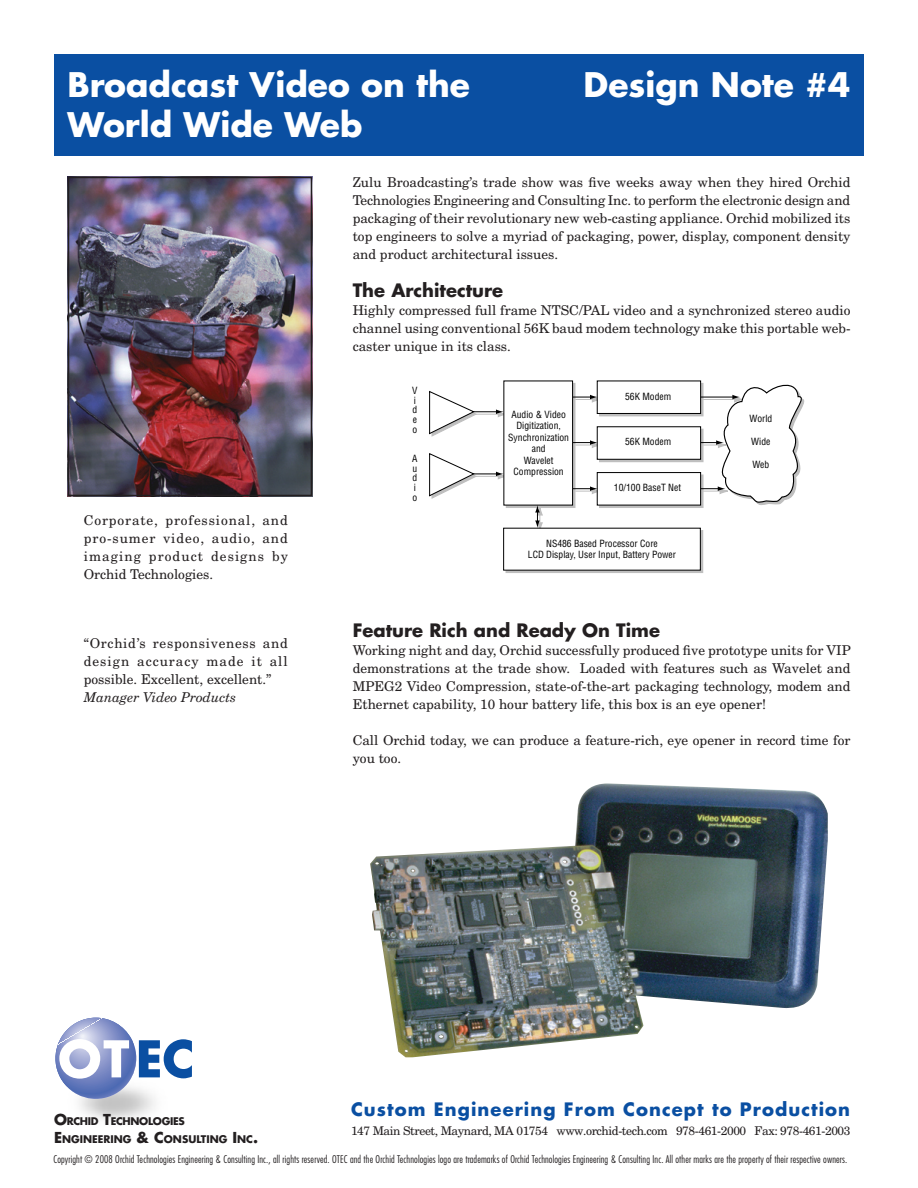
<style>
.page{position:relative;width:918px;height:1188px;background:#fff}
.page>*{position:absolute;margin:0;border:0;box-sizing:border-box;transform-origin:0 0}
.Headline_White{font:700 33px/39.6px "Futura";color:#fff}
.Headline_White_R{font:700 33px "Futura";color:#fff}
.t1{font:700 18px "Futura";letter-spacing:.06em;color:#0a4fa2}
.Sub_Head{font:700 18px "Futura";color:#231f20}
.Body_Text-back{font:13.5px/18px "New Century Schlbk";color:#231f20;text-align:justify}
.Body_Text-back-2{font:italic 13.5px "New Century Schlbk";color:#231f20}
.t2{font:12px "New Century Schlbk";letter-spacing:-.035em;color:#231f20}
.t3{font:300 condensed 10.35px "Futura";letter-spacing:.01em;color:#231f20}
.t4{font:700 10.35px/17.7px "Futura";color:#231f20}
.t5{font:condensed 9.75px/9.8px "Helvetica";color:#000;text-align:center}
.s1{font-size:14.7px}
</style>
<div class="page">
<svg style="left:55px;top:1018px;width:137px;height:87px"></svg>
<div style="left:54px;top:54px;width:810px;height:101px;background:#0a4fa2"></div>
<div style="left:506px;top:383px;width:69px;height:125px;border:1px solid #bfbfbf"></div>
<div style="left:599px;top:383px;width:104px;height:33px;border:1px solid #bfbfbf"></div>
<div style="left:599px;top:429px;width:104px;height:33px;border:1px solid #bfbfbf"></div>
<div style="left:599px;top:475px;width:104px;height:33px;border:1px solid #bfbfbf"></div>
<div style="left:506px;top:530px;width:197px;height:43px;border:1px solid #bfbfbf"></div>
<div style="left:503px;top:380px;width:70px;height:126px;background:#fff;border:1px solid #000"></div>
<div style="left:597px;top:380px;width:104px;height:34px;background:#fff;border:1px solid #000"></div>
<div style="left:597px;top:426px;width:104px;height:34px;background:#fff;border:1px solid #000"></div>
<div style="left:597px;top:472px;width:104px;height:34px;background:#fff;border:1px solid #000"></div>
<div style="left:503px;top:528px;width:198px;height:43px;background:#fff"></div>
<svg style="left:573px;top:395px;width:26px;height:9px"></svg>
<svg style="left:573px;top:440px;width:26px;height:9px"></svg>
<svg style="left:573px;top:486px;width:26px;height:9px"></svg>
<svg style="left:429px;top:390px;width:76px;height:47px"></svg>
<svg style="left:429px;top:452px;width:76px;height:48px"></svg>
<svg style="left:535px;top:505px;width:9px;height:25px"></svg>
<svg style="left:701px;top:380px;width:103px;height:126px"></svg>
<img style="left:370px;top:783px;width:458px;height:274px">
<img style="left:71px;top:180px;width:238px;height:313px">
<div style="left:68px;top:177px;width:244px;height:319px;border:2px solid #231f20"></div>
<p class="Headline_White" style="left:68px;top:64px;width:404px">Broadcast Video on the<br>World Wide Web</p>
<p class="Headline_White_R" style="left:584px;top:62px;width:268px">Design Note #4</p>
<p class="Body_Text-back" style="left:353px;top:173px;width:499px">Zulu Broadcasting’s trade show was five weeks away when they hired Orchid Technologies Engineering and Consulting Inc. to perform the electronic design and packaging of their revolutionary new web-casting appliance. Orchid mobilized its top engineers to solve a myriad of packaging, power, display, component density and product architectural issues.</p>
<p class="Sub_Head" style="left:353px;top:278px;width:152px">The Architecture</p>
<p class="Body_Text-back" style="left:353px;top:301px;width:499px">Highly compressed full frame NTSC/PAL video and a synchronized stereo audio channel using conventional 56K baud modem technology make this portable web&shy;caster unique in its class.</p>
<p class="Body_Text-back" style="left:84px;top:511px;width:206px">Corporate, professional, and pro-sumer video, audio, and imaging product designs by Orchid Technologies.</p>
<p class="Body_Text-back" style="left:84px;top:634px;width:206px">“Orchid’s responsiveness and design accuracy made it all possible. Excellent, excellent.”</p>
<p class="Body_Text-back-2" style="left:84px;top:689px;width:154px">Manager Video Products</p>
<p class="t5" style="left:412px;top:386px;width:7px;text-align:left">V i d e o</p>
<p class="t5" style="left:412px;top:453px;width:7px;text-align:left">A u d i o</p>
<p class="t5" style="left:508px;top:408px;width:62px;line-height:11.6px">Audio &amp; Video<br>Digitization,<br>Synchronization and<br>Wavelet<br>Compression</p>
<p class="t5" style="left:625px;top:391px;width:48px">56K Modem</p>
<p class="t5" style="left:625px;top:437px;width:48px">56K Modem</p>
<p class="t5" style="left:614px;top:483px;width:69px">10/100 BaseT Net</p>
<p class="t5" style="left:528px;top:537px;width:150px;line-height:11.6px">NS486 Based Processor Core<br>LCD Display, User Input, Battery Power</p>
<p class="t5" style="left:750px;top:413px;width:24px">World</p>
<p class="t5" style="left:751px;top:436px;width:21px">Wide</p>
<p class="t5" style="left:752px;top:459px;width:18px">Web</p>
<p class="Sub_Head" style="left:353px;top:618px;width:309px">Feature Rich and Ready On Time</p>
<p class="Body_Text-back" style="left:353px;top:641px;width:499px">Working night and day, Orchid successfully produced five prototype units for VIP demonstrations at the trade show. Loaded with features such as Wavelet and MPEG2 Video Compression, state-of-the-art packaging technology, modem and Ethernet capability, 10 hour battery life, this box is an eye opener!</p>
<p class="Body_Text-back" style="left:353px;top:731px;width:499px">Call Orchid today, we can produce a feature-rich, eye opener in record time for you too.</p>
<h2 class="t1" style="left:351px;top:1097px;width:501px">Custom Engineering From Concept to Production</h2>
<p class="t3" style="left:53px;top:1153px;width:795px">Copyright © 2008 Orchid Technologies Engineering &amp; Consulting Inc., all rights reserved. OTEC and the Orchid Technologies logo are trademarks of Orchid Technologies Engineering &amp; Consulting Inc. All other marks are the property of their respective owners.</p>
<p class="t4" style="left:54px;top:1112px;width:206px"><span class="s1">O</span>RCHID <span class="s1">T</span>ECHNOLOGIES<br><span class="s1">E</span> NGINEERING <span class="s1">&amp; C</span>ONSULTING <span class="s1">I</span> NC<span class="s1">.</span></p>
<p class="t2" style="left:351px;top:1123px;width:501px">147 Main Street, Maynard, MA 01754 www.orchid-tech.com 978-461-2000 Fax: 978-461-2003</p>
</div>
